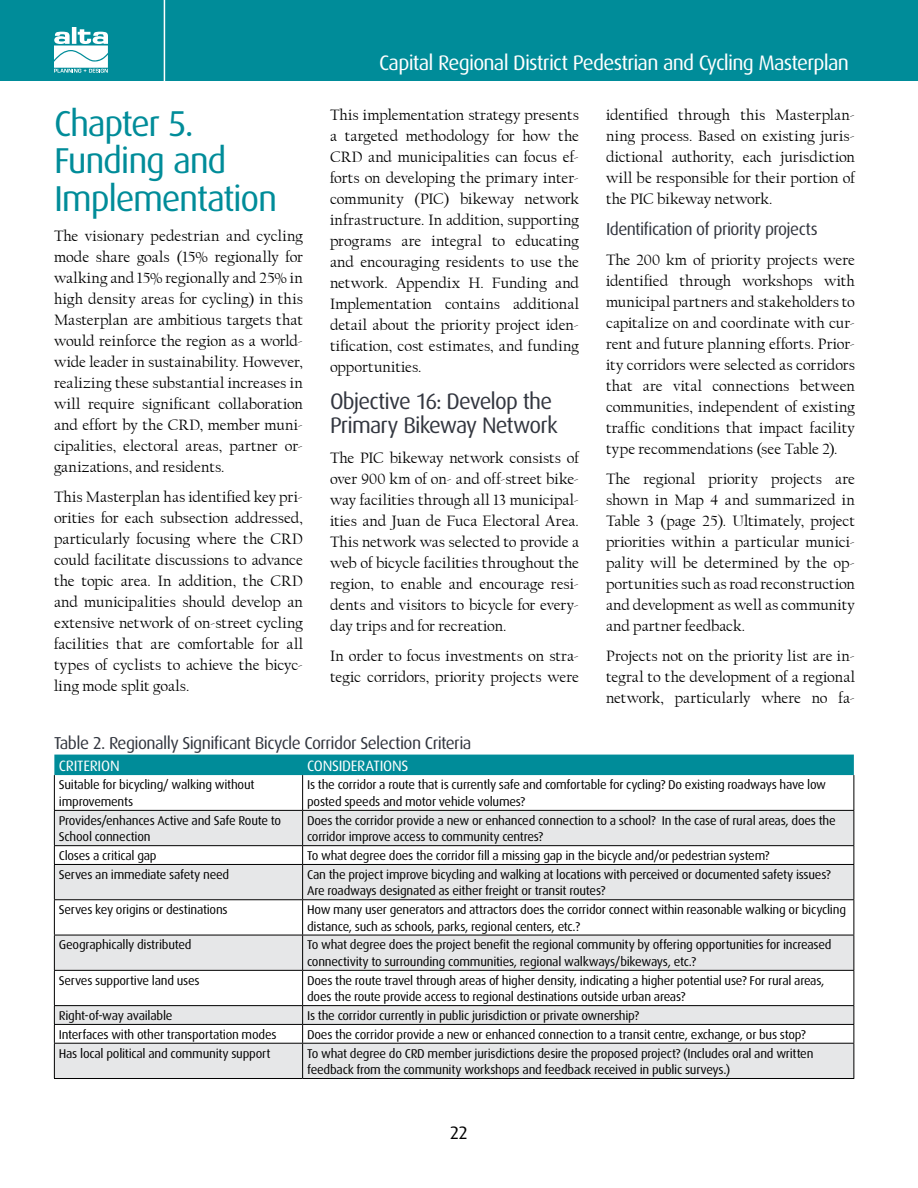
<style>
.page{position:relative;width:918px;height:1188px;background:#fff}
.page>*{position:absolute;margin:0;border:0;box-sizing:border-box;transform-origin:0 0}
.t1{font:36px/37.5px "Dax OT";letter-spacing:-.035em;color:#008c99}
.t2{font:22.5px/24px "Dax OT";letter-spacing:-.035em;color:#32363f}
.t3{font:21px "Dax OT";letter-spacing:-.035em;color:#fff}
.t4{font:18px "Dax OT";color:#000}
.t5{font:17.25px "Dax OT";letter-spacing:-.035em;color:#32363f}
.t6{font:15.75px/21px "Californian FB";color:#000;text-align:justify}
.t7{font:15px "Dax OT";color:#fff}
.t8{font:12.75px/16.5px "Dax OT";letter-spacing:-.02em;color:#000}
</style>
<div class="page">
<div style="left:0;top:0;width:918px;height:81px;background:#008c99"></div>
<svg style="left:54px;top:27px;width:54px;height:46px"></svg>
<hr style="left:164px;top:0;width:1px;height:94px;background:#fff">
<div style="left:54px;top:755px;width:800px;height:20px;background:#008c99"></div>
<svg style="left:55px;top:811px;width:799px;height:267px;fill:#e6e7e8"></svg>
<hr style="left:54px;top:775px;width:1px;height:35px;background:#000">
<hr style="left:302px;top:775px;width:1px;height:35px;background:#000">
<hr style="left:854px;top:775px;width:1px;height:35px;background:#000">
<hr style="left:54px;top:810px;width:249px;height:1px;background:#000">
<hr style="left:54px;top:811px;width:1px;height:34px;background:#000">
<hr style="left:303px;top:810px;width:551px;height:1px;background:#000">
<hr style="left:302px;top:811px;width:1px;height:34px;background:#000">
<hr style="left:854px;top:811px;width:1px;height:34px;background:#000">
<hr style="left:54px;top:845px;width:249px;height:1px;background:#000">
<svg style="left:54px;top:846px;width:1px;height:18px"></svg>
<hr style="left:303px;top:845px;width:551px;height:1px;background:#000">
<svg style="left:302px;top:846px;width:1px;height:18px"></svg>
<svg style="left:854px;top:846px;width:1px;height:18px"></svg>
<hr style="left:54px;top:864px;width:249px;height:1px;background:#000">
<hr style="left:54px;top:865px;width:1px;height:34px;background:#000">
<hr style="left:303px;top:864px;width:551px;height:1px;background:#000">
<hr style="left:302px;top:865px;width:1px;height:34px;background:#000">
<hr style="left:854px;top:865px;width:1px;height:34px;background:#000">
<hr style="left:54px;top:899px;width:249px;height:1px;background:#000">
<hr style="left:54px;top:900px;width:1px;height:35px;background:#000">
<hr style="left:303px;top:899px;width:551px;height:1px;background:#000">
<hr style="left:302px;top:900px;width:1px;height:35px;background:#000">
<hr style="left:854px;top:900px;width:1px;height:35px;background:#000">
<hr style="left:54px;top:935px;width:249px;height:1px;background:#000">
<hr style="left:54px;top:935px;width:1px;height:35px;background:#000">
<hr style="left:303px;top:935px;width:551px;height:1px;background:#000">
<hr style="left:302px;top:935px;width:1px;height:35px;background:#000">
<hr style="left:854px;top:935px;width:1px;height:35px;background:#000">
<hr style="left:54px;top:970px;width:249px;height:1px;background:#000">
<hr style="left:54px;top:971px;width:1px;height:34px;background:#000">
<hr style="left:303px;top:970px;width:551px;height:1px;background:#000">
<hr style="left:302px;top:971px;width:1px;height:34px;background:#000">
<hr style="left:854px;top:971px;width:1px;height:34px;background:#000">
<hr style="left:54px;top:1005px;width:249px;height:1px;background:#000">
<hr style="left:303px;top:1005px;width:551px;height:1px;background:#000">
<hr style="left:54px;top:1024px;width:249px;height:1px;background:#000">
<svg style="left:54px;top:1006px;width:1px;height:37px"></svg>
<hr style="left:303px;top:1024px;width:551px;height:1px;background:#000">
<svg style="left:302px;top:1006px;width:1px;height:37px"></svg>
<svg style="left:854px;top:1006px;width:1px;height:37px"></svg>
<hr style="left:54px;top:1043px;width:249px;height:1px;background:#000">
<hr style="left:54px;top:1044px;width:1px;height:34px;background:#000">
<hr style="left:303px;top:1043px;width:551px;height:1px;background:#000">
<hr style="left:302px;top:1044px;width:1px;height:34px;background:#000">
<hr style="left:854px;top:1044px;width:1px;height:34px;background:#000">
<hr style="left:54px;top:1078px;width:249px;height:1px;background:#000">
<hr style="left:303px;top:1078px;width:551px;height:1px;background:#000">
<h1 class="t1" style="left:54px;top:98px;width:225px">Chapter 5.<br>Funding and<br>Implementation</h1>
<p class="t6" style="left:54px;top:225px;width:251px">The visionary pedestrian and cycling mode share goals (15% regionally for walking and 15% regionally and 25% in high density areas for cycling) in this Masterplan are ambitious targets that would reinforce the region as a world&shy;wide leader in sustainability. However, realizing these substantial increases in will require significant collaboration and effort by the CRD, member muni&shy;cipalities, electoral areas, partner or&shy;ganizations, and residents.</p>
<p class="t6" style="left:54px;top:486px;width:251px">This Masterplan has identified key pri&shy;orities for each subsection addressed, particularly focusing where the CRD could facilitate discussions to advance the topic area. In addition, the CRD and municipalities should develop an extensive network of on-street cycling facilities that are comfortable for all types of cyclists to achieve the bicyc&shy;ling mode split goals.</p>
<h3 class="t3" style="left:379px;top:43px;width:471px">Capital Regional District Pedestrian and Cycling Masterplan</h3>
<p class="t6" style="left:330px;top:104px;width:251px">This implementation strategy presents a targeted methodology for how the CRD and municipalities can focus ef&shy;forts on developing the primary inter&shy;community (PIC) bikeway network infrastructure. In addition, supporting programs are integral to educating and encouraging residents to use the network. Appendix H. Funding and Implementation contains additional detail about the priority project iden&shy;tification, cost estimates, and funding opportunities.</p>
<h2 class="t2" style="left:330px;top:385px;width:229px">Objective 16: Develop the<br>Primary Bikeway Network</h2>
<p class="t6" style="left:330px;top:448px;width:251px">The PIC bikeway network consists of over 900 km of on- and off-street bike&shy;way facilities through all 13 municipal&shy;ities and Juan de Fuca Electoral Area.<br>This network was selected to provide a web of bicycle facilities throughout the region, to enable and encourage resi&shy;dents and visitors to bicycle for every&shy;day trips and for recreation.</p>
<p class="t6" style="left:330px;top:646px;width:251px">In order to focus investments on stra&shy;tegic corridors, priority projects were</p>
<p class="t6" style="left:606px;top:104px;width:251px">identified through this Masterplan&shy;ning process. Based on existing juris&shy;dictional authority, each jurisdiction will be responsible for their portion of the PIC bikeway network.</p>
<p class="t5" style="left:606px;top:213px;width:213px">Identification of priority projects</p>
<p class="t6" style="left:606px;top:250px;width:251px">The 200 km of priority projects were identified through workshops with municipal partners and stakeholders to capitalize on and coordinate with cur&shy;rent and future planning efforts. Prior&shy;ity corridors were selected as corridors that are vital connections between communities, independent of existing traffic conditions that impact facility type recommendations (see Table 2).</p>
<p class="t6" style="left:606px;top:469px;width:251px">The regional priority projects are shown in Map 4 and summarized in Table 3 (page 25). Ultimately, project priorities within a particular munici&shy;pality will be determined by the op&shy;portunities such as road reconstruction and development as well as community and partner feedback.</p>
<p class="t6" style="left:606px;top:646px;width:251px">Projects not on the priority list are in&shy;tegral to the development of a regional network, particularly where no fa-</p>
<p class="t5" style="left:54px;top:726px;width:419px">Table 2. Regionally Significant Bicycle Corridor Selection Criteria</p>
<p class="t7" style="left:59px;top:751px;width:15px">Criterion</p>
<p class="t7" style="left:307px;top:751px;width:15px">Considerations</p>
<p class="t8" style="left:59px;top:774px;width:197px">Suitable for bicycling/ walking without improvements</p>
<p class="t8" style="left:307px;top:774px;width:520px">Is the corridor a route that is currently safe and comfortable for cycling? Do existing roadways have low posted speeds and motor vehicle volumes?</p>
<p class="t8" style="left:59px;top:810px;width:224px">Provides/enhances Active and Safe Route to<br>School connection</p>
<p class="t8" style="left:307px;top:810px;width:530px">Does the corridor provide a new or enhanced connection to a school? In the case of rural areas, does the corridor improve access to community centres?</p>
<p class="t8" style="left:59px;top:845px;width:99px">Closes a critical gap</p>
<p class="t8" style="left:307px;top:845px;width:464px">To what degree does the corridor fill a missing gap in the bicycle and/or pedestrian system?</p>
<p class="t8" style="left:59px;top:864px;width:172px">Serves an immediate safety need</p>
<p class="t8" style="left:307px;top:864px;width:525px">Can the project improve bicycling and walking at locations with perceived or documented safety issues?<br>Are roadways designated as either freight or transit routes?</p>
<p class="t8" style="left:59px;top:899px;width:170px">Serves key origins or destinations</p>
<p class="t8" style="left:307px;top:899px;width:540px">How many user generators and attractors does the corridor connect within reasonable walking or bicycling distance, such as schools, parks, regional centers, etc.?</p>
<p class="t8" style="left:59px;top:934px;width:134px">Geographically distributed</p>
<p class="t8" style="left:307px;top:934px;width:526px">To what degree does the project benefit the regional community by offering opportunities for increased connectivity to surrounding communities, regional walkways/bikeways, etc.?</p>
<p class="t8" style="left:59px;top:970px;width:142px">Serves supportive land uses</p>
<p class="t8" style="left:307px;top:970px;width:519px">Does the route travel through areas of higher density, indicating a higher potential use? For rural areas, does the route provide access to regional destinations outside urban areas?</p>
<p class="t8" style="left:59px;top:1005px;width:115px">Right-of-way available</p>
<p class="t8" style="left:307px;top:1005px;width:334px">Is the corridor currently in public jurisdiction or private ownership?</p>
<p class="t8" style="left:59px;top:1024px;width:219px">Interfaces with other transportation modes</p>
<p class="t8" style="left:307px;top:1024px;width:500px">Does the corridor provide a new or enhanced connection to a transit centre, exchange, or bus stop?</p>
<p class="t8" style="left:59px;top:1043px;width:213px">Has local political and community support</p>
<p class="t8" style="left:307px;top:1043px;width:508px">To what degree do CRD member jurisdictions desire the proposed project? (Includes oral and written feedback from the community workshops and feedback received in public surveys.)</p>
<p class="t4" style="left:450px;top:1115px;width:20px">22</p>
</div>
